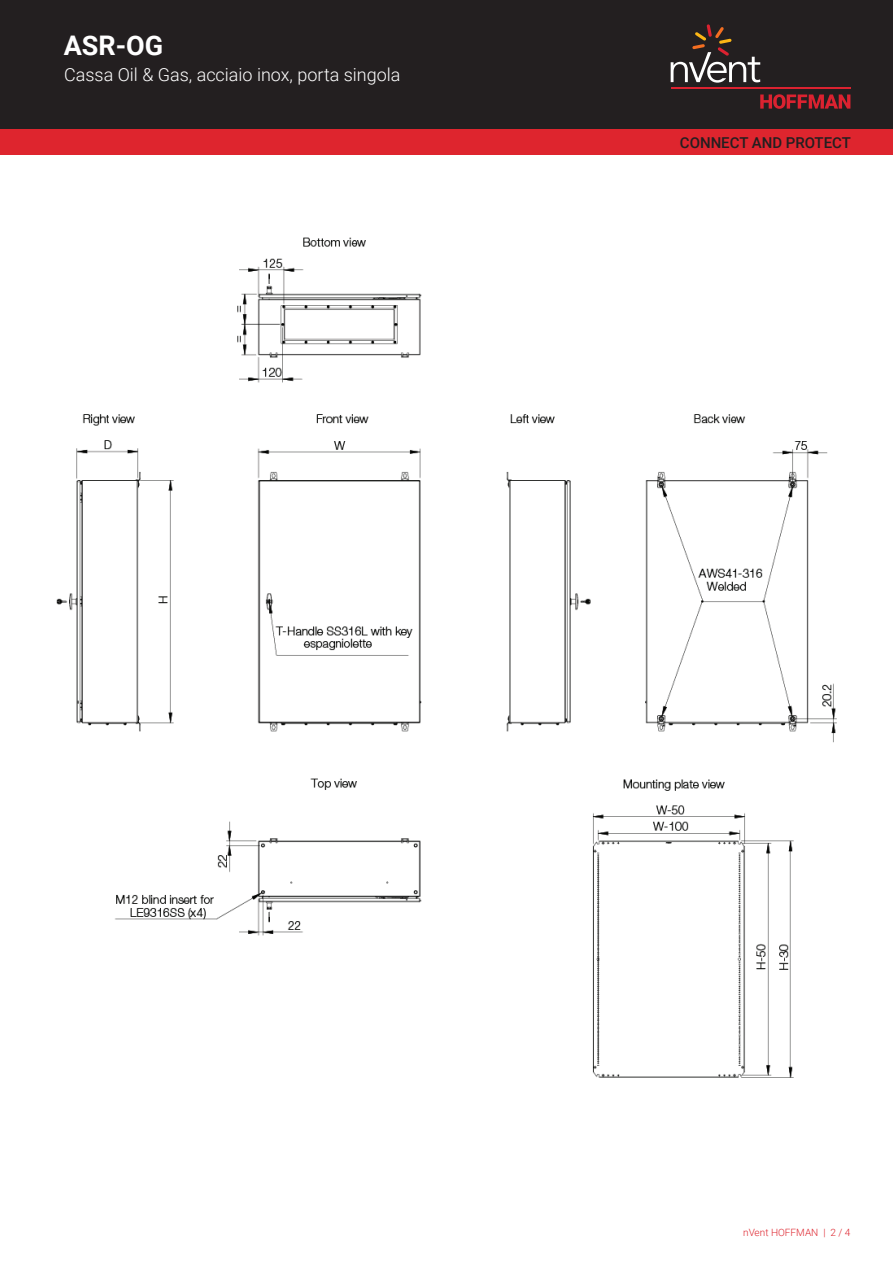
<style>
.page{position:relative;width:893px;height:1263px;background:#fff}
.page>*{position:absolute;margin:0;border:0;box-sizing:border-box;transform-origin:0 0}
.t1{font:700 27px "Roboto";color:#fff}
.t2{font:300 18px "Roboto";color:#fff}
.t3{font:500 15px "Roboto";color:#231f20}
.t4{font:300 10.05px "Roboto";color:#de252e}
</style>
<div class="page">
<div style="left:0;top:0;width:893px;height:129px;background:#231f20"></div>
<svg style="left:760px;top:94px;width:90px;height:15px"></svg>
<hr style="left:671px;top:88px;width:179px;height:1px;background:#db2230">
<svg style="left:671px;top:24px;width:89px;height:59px"></svg>
<div style="left:0;top:129px;width:893px;height:26px;background:#de252e"></div>
<img style="left:57px;top:237px;width:779px;height:840px">
<h1 class="t1" style="left:64px;top:26px;width:101px">ASR-OG</h1>
<p class="t2" style="left:64px;top:62px;width:338px">Cassa Oil &amp; Gas, acciaio inox, porta singola</p>
<p class="t3" style="left:680px;top:132px;width:173px">CONNECT AND PROTECT</p>
<p class="t4" style="left:743px;top:1226px;width:109px">nVent HOFFMAN | 2 / 4</p>
</div>
